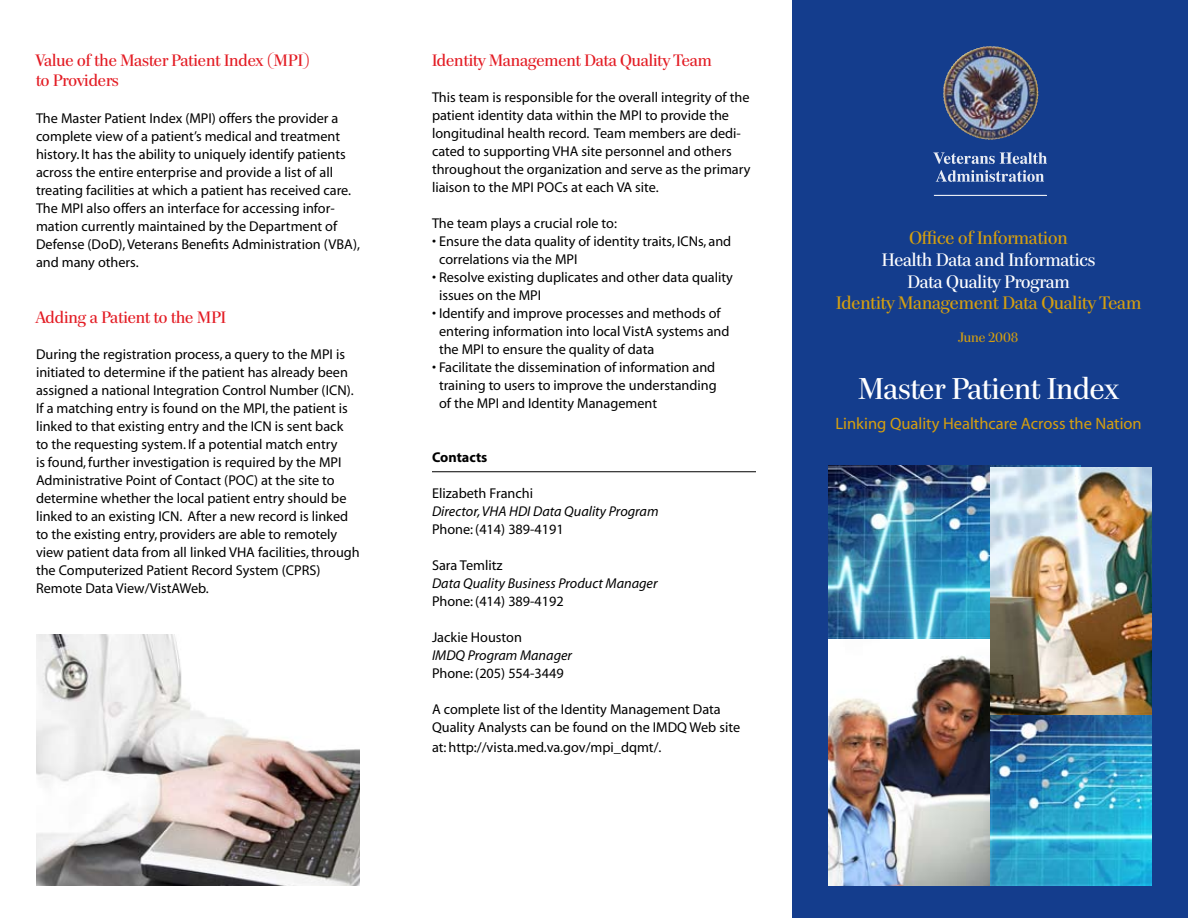
<style>
.page{position:relative;width:1188px;height:918px;background:#fff}
.page>*{position:absolute;margin:0;border:0;box-sizing:border-box;transform-origin:0 0}
.t1{font:30px "Paperback 96";color:#fff}
.t2{font:18px/21.6px "Paperback 96";color:#d59f0f;text-align:center}
.t3{font:16.5px/19.5px "Paperback 96";color:#e31b23}
.t4{font:16.5px "Myriad";color:#d59f0f}
.t5{font:14.25px/18px "Myriad";color:#000}
.t6{font:italic 14.25px/18px "Myriad";color:#000}
.t7{font:700 14.25px "Myriad";color:#000}
.t8{font:13.5px "Paperback 96";color:#d59f0f}
.s1{font-style:italic}
.s2{font-style:normal}
.s3{color:#fff}
</style>
<div class="page">
<div style="left:792px;top:0;width:396px;height:918px;background:#143d8d"></div>
<img style="left:951px;top:46px;width:39px;height:23px">
<svg style="left:933px;top:152px;width:114px;height:12px"></svg>
<svg style="left:936px;top:170px;width:108px;height:12px"></svg>
<hr style="left:934px;top:195px;width:112px;height:1px;background:#fff">
<img style="left:990px;top:714px;width:162px;height:171px">
<img style="left:828px;top:465px;width:253px;height:174px">
<img style="left:990px;top:468px;width:162px;height:246px">
<img style="left:828px;top:639px;width:162px;height:246px">
<img style="left:36px;top:635px;width:324px;height:250px">
<hr style="left:432px;top:471px;width:324px;height:1px;background:#000">
<p class="t3" style="left:36px;top:51px;width:275px">Value of the Master Patient Index (MPI) to Providers</p>
<p class="t5" style="left:36px;top:110px;width:326px">The Master Patient Index (MPI) offers the provider a complete view of a patient’s medical and treatment history. It has the ability to uniquely identify patients across the entire enterprise and provide a list of all treating facilities at which a patient has received care.<br>The MPI also offers an interface for accessing infor&shy;mation currently maintained by the Department of Defense (DoD), Veterans Benefits Administration (VBA), and many others.</p>
<p class="t3" style="left:36px;top:308px;width:192px">Adding a Patient to the MPI</p>
<p class="t5" style="left:36px;top:346px;width:325px">During the registration process, a query to the MPI is initiated to determine if the patient has already been assigned a national Integration Control Number (ICN).<br>If a matching entry is found on the MPI, the patient is linked to that existing entry and the ICN is sent back<br>to the requesting system. If a potential match entry<br>is found, further investigation is required by the MPI Administrative Point of Contact (POC) at the site to determine whether the local patient entry should be linked to an existing ICN. After a new record is linked to the existing entry, providers are able to remotely view patient data from all linked VHA facilities, through the Computerized Patient Record System (CPRS)<br>Remote Data View/VistAWeb.</p>
<p class="t3" style="left:432px;top:51px;width:281px">Identity Management Data Quality Team</p>
<p class="t5" style="left:432px;top:89px;width:320px">This team is responsible for the overall integrity of the patient identity data within the MPI to provide the longitudinal health record. Team members are dedi&shy;cated to supporting VHA site personnel and others throughout the organization and serve as the primary liaison to the MPI POCs at each VA site.</p>
<p class="t5" style="left:432px;top:215px;width:187px">The team plays a crucial role to:</p>
<p class="t5" style="left:439px;top:233px;width:294px;text-indent:-7px">• Ensure the data quality of identity traits, ICNs, and correlations via the MPI</p>
<p class="t5" style="left:439px;top:269px;width:295px;text-indent:-7px">• Resolve existing duplicates and other data quality issues on the MPI</p>
<p class="t5" style="left:439px;top:305px;width:292px;text-indent:-7px">• Identify and improve processes and methods of entering information into local VistA systems and the MPI to ensure the quality of data</p>
<p class="t5" style="left:439px;top:359px;width:279px;text-align:justify;text-indent:-7px">• Facilitate the dissemination of information and training to users to improve the understanding of the MPI and Identity Management</p>
<p class="t7" style="left:432px;top:450px;width:57px">Contacts</p>
<p class="t5" style="left:432px;top:485px;width:228px">Elizabeth Franchi<br><span class="s1">Director, VHA HDI Data Quality Program<br></span>Phone: (414) 389-4191</p>
<p class="t6" style="left:432px;top:557px;width:227px"><span class="s2">Sara Temlitz<br></span>Data Quality Business Product Manager<br><span class="s2">Phone: (414) 389-4192</span></p>
<p class="t5" style="left:432px;top:629px;width:142px">Jackie Houston<br><span class="s1">IMDQ Program Manager<br></span>Phone: (205) 554-3449</p>
<p class="t5" style="left:432px;top:701px;width:310px">A complete list of the Identity Management Data<br>Quality Analysts can be found on the IMDQ Web site</p>
<p class="t5" style="left:432px;top:739px;width:231px">at: http://vista.med.va.gov/mpi_dqmt/.</p>
<p class="t2" style="left:836px;top:228px;width:307px">Office of Information<br><span class="s3">Health Data and Informatics<br>Data Quality Program<br></span>Identity Management Data Quality Team</p>
<p class="t8" style="left:959px;top:329px;width:61px">June 2008</p>
<p class="t1" style="left:859px;top:372px;width:262px">Master Patient Index</p>
<p class="t4" style="left:835px;top:416px;width:308px">Linking Quality Healthcare Across the Nation</p>
</div>
